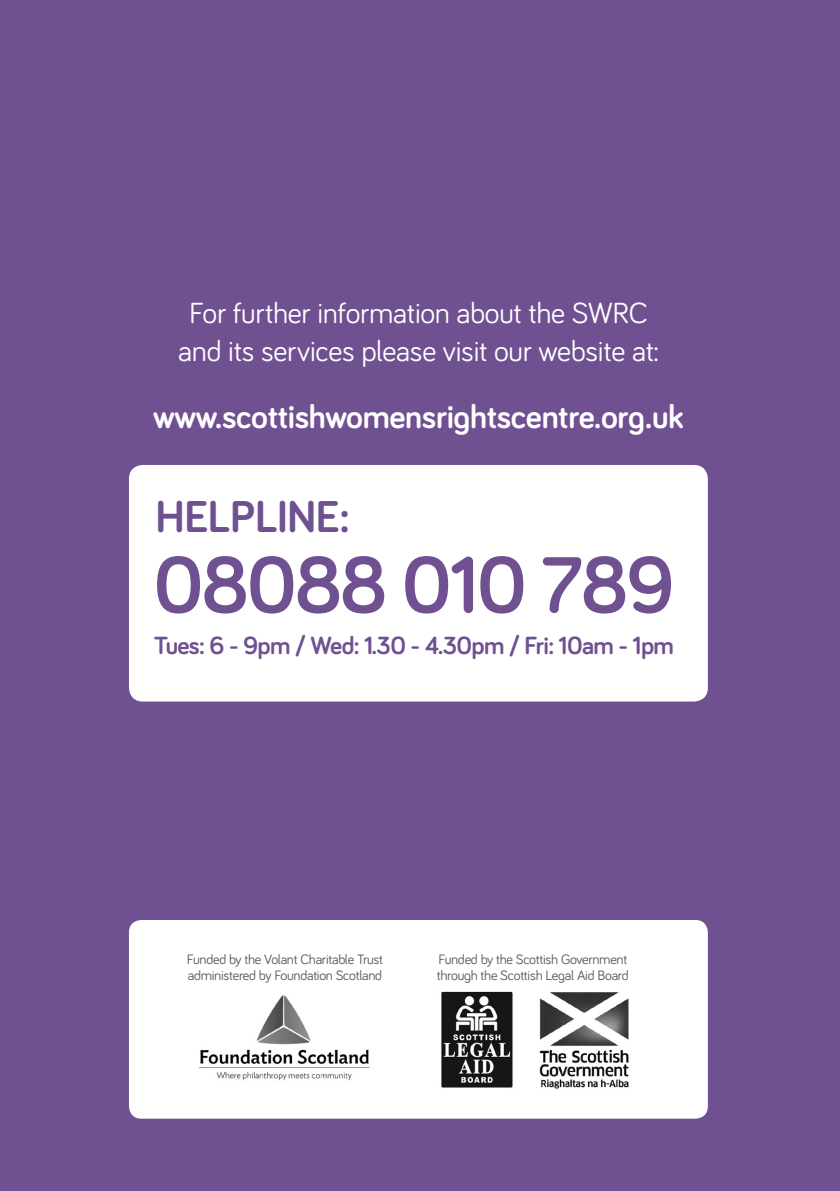
<style>
.page{position:relative;width:840px;height:1191px;background:#fff}
.page>*{position:absolute;margin:0;border:0;box-sizing:border-box;transform-origin:0 0}
.t1{font:700 82px "Bariol";letter-spacing:-.025em;color:#6f5091}
.t2{font:700 46px "Bariol";letter-spacing:-.01em;color:#6f5091}
.t3{font:700 34px "Bariol";letter-spacing:-.01em;color:#fff}
.t4{font:30px/38px "Bariol";letter-spacing:-.01em;color:#fff;text-align:center}
.t5{font:700 25.6px "Bariol";letter-spacing:-.025em;color:#6f5091}
.t6{font:14px/16px "Bariol";letter-spacing:-.02em;color:#575756}
</style>
<div class="page">
<div style="left:0;top:0;width:839px;height:1191px;background:#6f5091"></div>
<div style="left:129px;top:465px;width:578px;height:236px;background:#fff;border-radius:14px"></div>
<div style="left:129px;top:920px;width:578px;height:198px;background:#fff;border-radius:12px"></div>
<img style="left:199px;top:991px;width:430px;height:98px">
<h3 class="t4" style="left:178px;top:293px;width:481px">For further information about the SWRC and its services please visit our website at:</h3>
<h3 class="t3" style="left:153px;top:393px;width:531px">www.scottishwomensrightscentre.org.uk</h3>
<h2 class="t2" style="left:155px;top:485px;width:196px">HELPLINE:</h2>
<h1 class="t1" style="left:153px;top:529px;width:522px">08088 010 789</h1>
<h3 class="t5" style="left:154px;top:628px;width:521px">Tues: 6 - 9pm / Wed: 1.30 - 4.30pm / Fri: 10am - 1pm</h3>
<p class="t6" style="left:187px;top:950px;width:198px">Funded by the Volant Charitable Trust administered by Foundation Scotland</p>
<p class="t6" style="left:436px;top:950px;width:193px">Funded by the Scottish Government through the Scottish Legal Aid Board</p>
</div>
